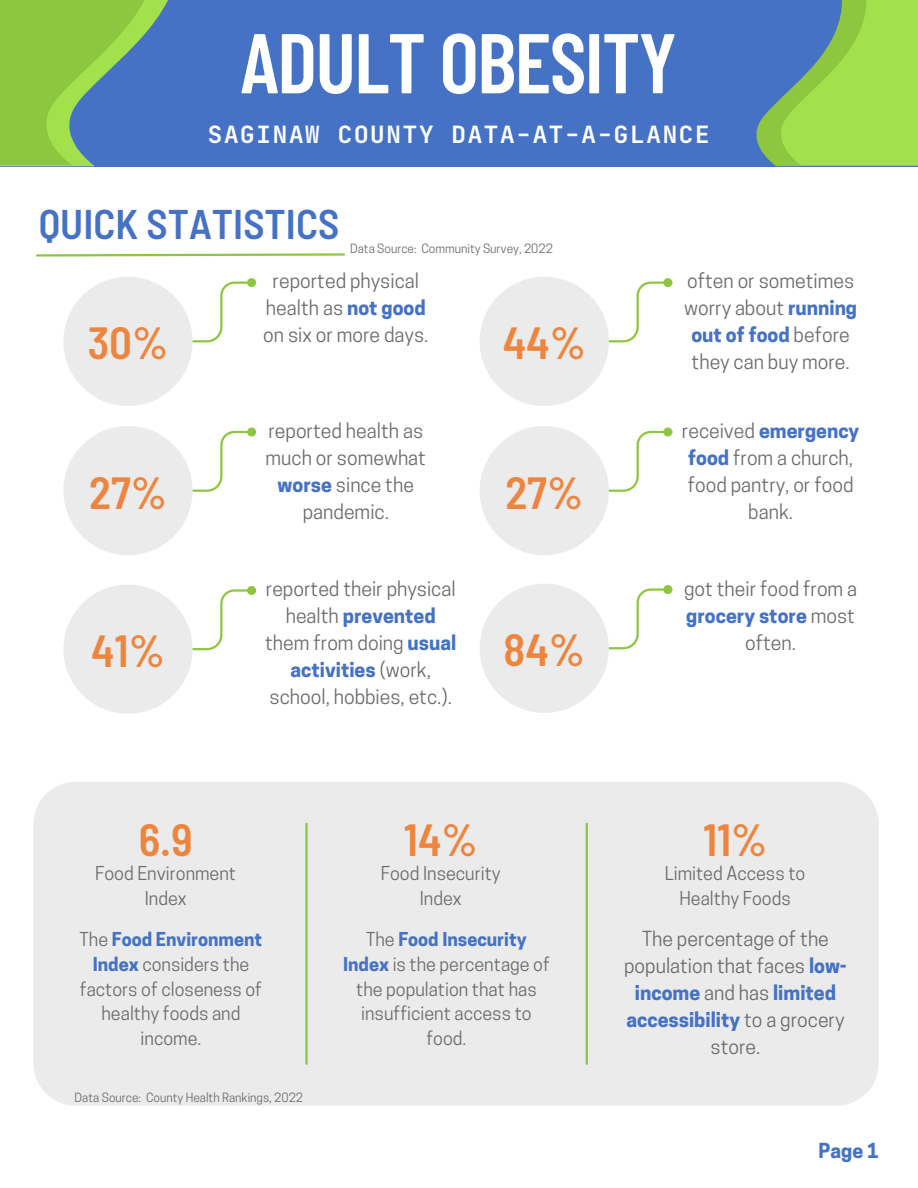
<style>
.page{position:relative;width:918px;height:1188px;background:#fff}
.page>*{position:absolute;margin:0;border:0;box-sizing:border-box;transform-origin:0 0}
.t1{font:600 84.6px "Barlow Condensed";letter-spacing:-.02em;color:#fff}
.t2{font:600 semi-condensed 45px "Barlow";color:#ee853f}
.t3{font:600 semi-condensed 41.4px "Barlow";color:#4572c4}
.t4{font:700 24.15px "Jet Brains Mono";letter-spacing:.075em;color:#fff}
.t5{font:19.5px/27px "Cooper Hewitt";color:#6c6c6c;text-align:center}
.t6{font:700 19.5px "Cooper Hewitt";color:#4572c4}
.t7{font:18px/24.8px "Cooper Hewitt";color:#6c6c6c;text-align:center}
.t8{font:700 18px "Cooper Hewitt";color:#4572c4}
.t9{font:12px "Cooper Hewitt";color:#6c6c6c}
.s1{font-weight:700;color:#4572c4}
.s2{font-weight:400;color:#6c6c6c}
</style>
<div class="page">
<div style="left:0;top:0;width:918px;height:166px;background:#4572c4"></div>
<svg style="left:0;top:0;width:168px;height:166px"></svg>
<svg style="left:756px;top:0;width:162px;height:166px"></svg>
<svg style="left:36px;top:253px;width:309px;height:4px"></svg>
<div style="left:63px;top:277px;width:130px;height:129px;background:#ebebeb;border-radius:50%"></div>
<svg style="left:190px;top:281px;width:59px;height:62px"></svg>
<div style="left:248px;top:279px;width:7px;height:7px;background:#8dc63f;border-radius:50%"></div>
<div style="left:247px;top:278px;width:9px;height:9px;border:2px solid #8dc63f;border-radius:50%"></div>
<div style="left:63px;top:426px;width:130px;height:129px;background:#ebebeb;border-radius:50%"></div>
<svg style="left:190px;top:430px;width:57px;height:62px"></svg>
<div style="left:248px;top:429px;width:7px;height:6px;background:#8dc63f;border-radius:50%"></div>
<div style="left:247px;top:428px;width:9px;height:9px;border:2px solid #8dc63f;border-radius:50%"></div>
<div style="left:63px;top:585px;width:130px;height:129px;background:#ebebeb;border-radius:50%"></div>
<svg style="left:190px;top:589px;width:57px;height:62px"></svg>
<div style="left:248px;top:587px;width:7px;height:7px;background:#8dc63f;border-radius:50%"></div>
<div style="left:247px;top:586px;width:9px;height:9px;border:2px solid #8dc63f;border-radius:50%"></div>
<div style="left:480px;top:277px;width:129px;height:129px;background:#ebebeb;border-radius:50%"></div>
<svg style="left:608px;top:281px;width:55px;height:62px"></svg>
<div style="left:665px;top:279px;width:6px;height:7px;background:#8dc63f;border-radius:50%"></div>
<div style="left:663px;top:278px;width:9px;height:9px;border:2px solid #8dc63f;border-radius:50%"></div>
<div style="left:480px;top:426px;width:129px;height:129px;background:#ebebeb;border-radius:50%"></div>
<svg style="left:608px;top:430px;width:61px;height:62px"></svg>
<div style="left:663px;top:428px;width:9px;height:9px;border:2px solid #8dc63f;border-radius:50%"></div>
<div style="left:480px;top:584px;width:129px;height:129px;background:#ebebeb;border-radius:50%"></div>
<svg style="left:608px;top:588px;width:55px;height:62px"></svg>
<div style="left:665px;top:586px;width:6px;height:7px;background:#8dc63f;border-radius:50%"></div>
<div style="left:663px;top:585px;width:9px;height:9px;border:2px solid #8dc63f;border-radius:50%"></div>
<div style="left:33px;top:782px;width:846px;height:324px;background:#ebebeb"></div>
<hr style="left:305px;top:823px;width:3px;height:242px;background:#8dc63f">
<hr style="left:586px;top:823px;width:2px;height:242px;background:#8dc63f">
<p class="t1" style="left:240px;top:9px;width:438px">ADULT OBESITY</p>
<p class="t4" style="left:208px;top:120px;width:503px">SAGINAW COUNTY DATA-AT-A-GLANCE</p>
<p class="t3" style="left:39px;top:197px;width:302px">QUICK STATISTICS</p>
<p class="t9" style="left:350px;top:244px;width:204px">Data Source: Community Survey, 2022</p>
<p class="t2" style="left:88px;top:314px;width:82px">30%</p>
<p class="t5" style="left:263px;top:270px;width:167px">reported physical health as <span class="s1">not good </span>on six or more days.</p>
<p class="t2" style="left:503px;top:314px;width:85px">44%</p>
<p class="t2" style="left:89px;top:464px;width:79px">27%</p>
<p class="t5" style="left:266px;top:419px;width:162px">reported health as much or somewhat <span class="s1">worse</span> since the</p>
<p class="t5" style="left:303px;top:500px;width:88px">pandemic.</p>
<p class="t2" style="left:505px;top:464px;width:79px">27%</p>
<p class="t2" style="left:91px;top:622px;width:75px">41%</p>
<p class="t5" style="left:265px;top:577px;width:193px">reported their physical health <span class="s1">prevented </span>them from doing <span class="s1">usual activities</span> (work, school, hobbies, etc.).</p>
<p class="t2" style="left:504px;top:621px;width:83px">84%</p>
<p class="t5" style="left:684px;top:270px;width:175px">often or sometimes worry about <span class="s1">running out of food</span> before</p>
<p class="t5" style="left:692px;top:351px;width:160px">they can buy more.</p>
<p class="t5" style="left:682px;top:420px;width:179px">received <span class="s1">emergency food</span> from a church, food pantry, or food</p>
<p class="t5" style="left:748px;top:501px;width:46px">bank.</p>
<p class="t5" style="left:684px;top:577px;width:175px">got their food from a <span class="s1">grocery store</span> most often.</p>
<p class="t2" style="left:139px;top:811px;width:56px">6.9</p>
<p class="t7" style="left:95px;top:863px;width:142px">Food Environment</p>
<p class="t7" style="left:145px;top:888px;width:43px">Index</p>
<p class="t8" style="left:80px;top:933px;width:184px"><span class="s2">The</span> Food Environment</p>
<p class="t7" style="left:80px;top:954px;width:184px"><span class="s1">Index</span> considers the factors of closeness of healthy foods and income.</p>
<p class="t9" style="left:75px;top:1093px;width:230px">Data Source: County Health Rankings, 2022</p>
<p class="t2" style="left:404px;top:811px;width:75px">14%</p>
<p class="t7" style="left:381px;top:863px;width:121px">Food Insecurity</p>
<p class="t7" style="left:420px;top:888px;width:43px">Index</p>
<p class="t8" style="left:366px;top:933px;width:162px"><span class="s2">The</span> Food Insecurity</p>
<p class="t7" style="left:343px;top:954px;width:208px"><span class="s1">Index</span> is the percentage of the population that has insufficient access to food.</p>
<p class="t2" style="left:703px;top:811px;width:66px">11%</p>
<p class="t7" style="left:665px;top:863px;width:142px">Limited Access to</p>
<p class="t7" style="left:679px;top:888px;width:113px">Healthy Foods</p>
<p class="t5" style="left:624px;top:927px;width:224px">The percentage of the population that faces <span class="s1">low&shy;income</span> and has <span class="s1">limited accessibility</span> to a grocery store.</p>
<p class="t6" style="left:819px;top:1143px;width:62px">Page 1</p>
</div>
